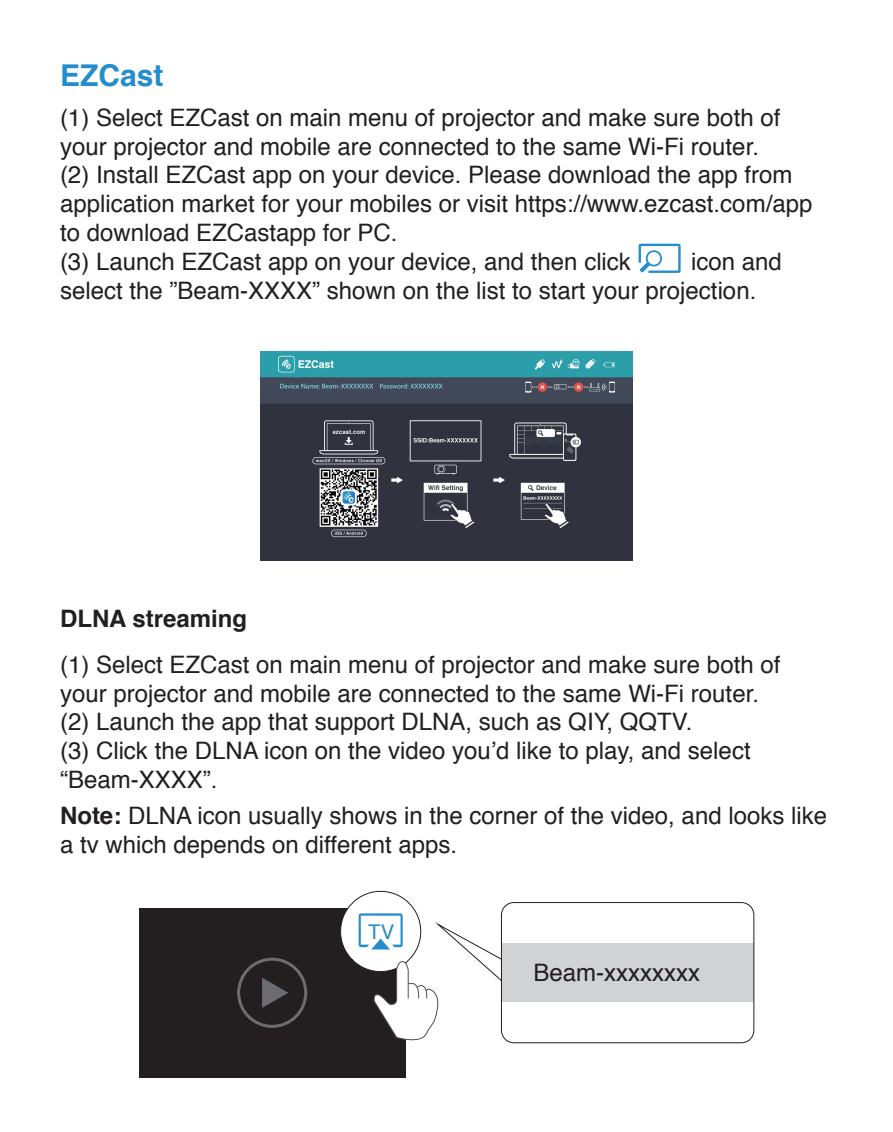
<style>
.page{position:relative;width:893px;height:1132px;background:#fff}
.page>*{position:absolute;margin:0;border:0;box-sizing:border-box;transform-origin:0 0}
.t1{font:700 30px "Helvetica";color:#248dcc}
.t2{font:24px/28.8px "Helvetica";color:#231f20}
.t3{font:700 24px "Helvetica";color:#231f20}
.t4{font:20.4px "Helvetica";color:#248dcc}
.s1{font-weight:700}
</style>
<div class="page">
<img style="left:261px;top:351px;width:371px;height:209px">
<div style="left:139px;top:907px;width:266px;height:170px;background:#231f20"></div>
<div style="left:501px;top:942px;width:253px;height:59px;background:#d1d2d4"></div>
<div style="left:501px;top:901px;width:253px;height:141px;border:1px solid #231f20;border-radius:12px"></div>
<svg style="left:262px;top:978px;width:26px;height:29px"></svg>
<div style="left:237px;top:957px;width:70px;height:70px;border:3px solid #6c6d70;border-radius:50%"></div>
<div style="left:341px;top:891px;width:80px;height:80px;background:#fff;border-radius:50%"></div>
<svg style="left:359px;top:913px;width:143px;height:132px"></svg>
<svg style="left:639px;top:243px;width:42px;height:30px"></svg>
<p class="t1" style="left:60px;top:51px;width:105px">EZCast</p>
<p class="t2" style="left:60px;top:104px;width:754px">(1) Select EZCast on main menu of projector and make sure both of your projector and mobile are connected to the same Wi-Fi router.<br>(2) Install EZCast app on your device. Please download the app from application market for your mobiles or visit https://www.ezcast.com/app to download EZCastapp for PC.<br>(3) Launch EZCast app on your device, and then click</p>
<p class="t2" style="left:60px;top:248px;width:723px;text-indent:631px">icon and select the ”Beam-XXXX” shown on the list to start your projection.</p>
<p class="t3" style="left:60px;top:598px;width:189px">DLNA streaming</p>
<p class="t2" style="left:60px;top:650px;width:722px">(1) Select EZCast on main menu of projector and make sure both of your projector and mobile are connected to the same Wi-Fi router. (2) Launch the app that support DLNA, such as QIY, QQTV.<br>(3) Click the DLNA icon on the video you’d like to play, and select “Beam-XXXX”.</p>
<p class="t2" style="left:60px;top:801px;width:768px"><span class="s1">Note:</span> DLNA icon usually shows in the corner of the video, and looks like a tv which depends on different apps.</p>
<p class="t4" style="left:368px;top:915px;width:27px">TV</p>
<p class="t2" style="left:533px;top:958px;width:168px">Beam-xxxxxxxx</p>
</div>
